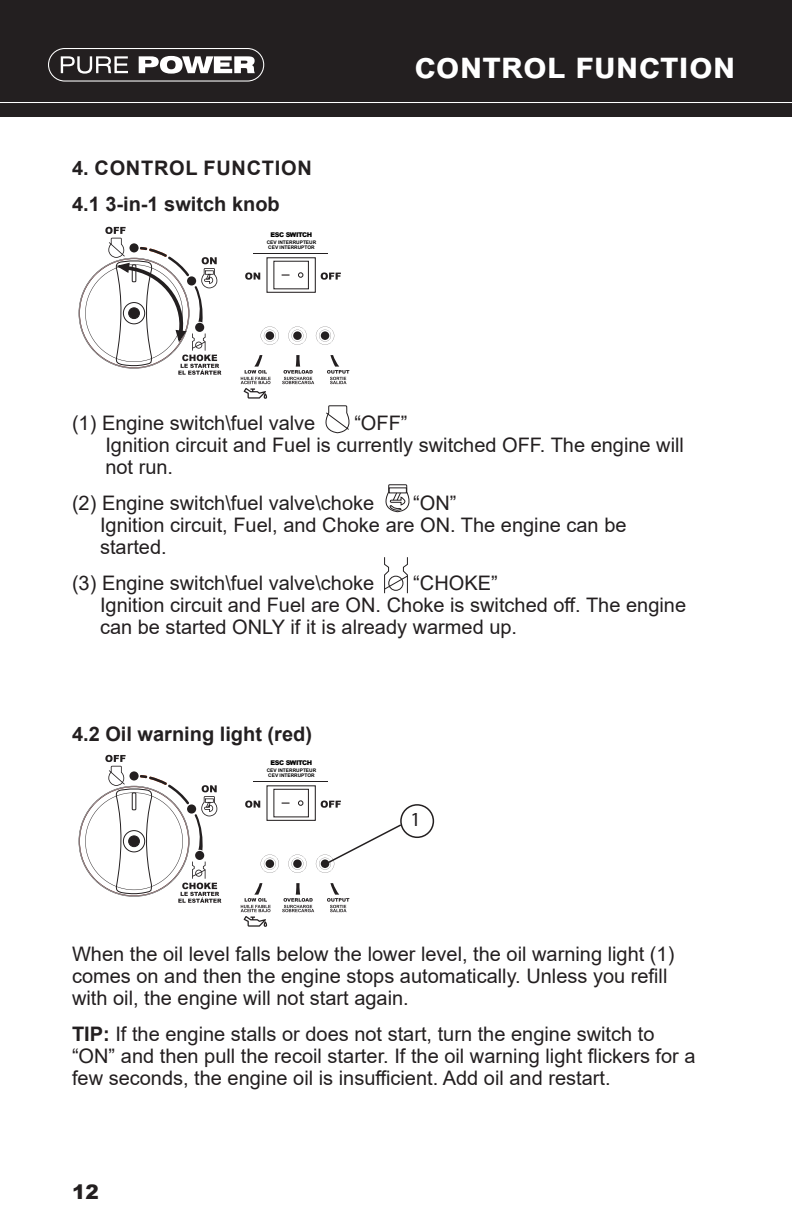
<style>
.page{position:relative;width:792px;height:1224px;background:#fff}
.page>*{position:absolute;margin:0;border:0;box-sizing:border-box;transform-origin:0 0}
.t1{font:700 36px "Arial";color:#fff}
.t2{font:20px/22px "Arial";color:#231f20}
.t3{font:700 20px "Arial";color:#231f20}
.t4{font:700 20px "Arial";letter-spacing:.035em;color:#231f20}
.t5{font:900 20px "Arial";color:#231f20}
.t6{font:20px "Myriad Pro";color:#231f20}
.t7{font:900 6.4px "Arial";letter-spacing:-.06em;color:#000}
.t8{font:700 4.8px/5.2px "Arial";color:#000;text-align:center}
.s1{font-weight:700}
</style>
<div class="page">
<div style="left:0;top:0;width:792px;height:116px;background:#231f20"></div>
<hr style="left:0;top:102px;width:792px;height:1px;background:#fff">
<svg style="left:139px;top:56px;width:116px;height:18px"></svg>
<svg style="left:61px;top:56px;width:67px;height:18px"></svg>
<div style="left:48px;top:48px;width:216px;height:34px;border:1px solid #fff;border-radius:16px"></div>
<svg style="left:325px;top:405px;width:25px;height:29px"></svg>
<svg style="left:385px;top:484px;width:25px;height:29px"></svg>
<svg style="left:384px;top:557px;width:24px;height:37px"></svg>
<hr style="left:254px;top:253px;width:74px;height:1px;background:#231f20">
<svg style="left:321px;top:272px;width:20px;height:8px"></svg>
<svg style="left:245px;top:272px;width:15px;height:8px"></svg>
<svg style="left:241px;top:355px;width:30px;height:44px"></svg>
<svg style="left:282px;top:355px;width:32px;height:29px"></svg>
<svg style="left:327px;top:355px;width:22px;height:29px"></svg>
<div style="left:266px;top:257px;width:50px;height:36px;border:1px solid #231f20"></div>
<svg style="left:298px;top:273px;width:5px;height:5px"></svg>
<svg style="left:282px;top:274px;width:8px;height:2px"></svg>
<svg style="left:316px;top:327px;width:18px;height:18px"></svg>
<svg style="left:288px;top:327px;width:19px;height:18px"></svg>
<svg style="left:261px;top:327px;width:18px;height:18px"></svg>
<hr style="left:254px;top:781px;width:74px;height:1px;background:#231f20">
<svg style="left:321px;top:801px;width:20px;height:7px"></svg>
<svg style="left:245px;top:801px;width:15px;height:7px"></svg>
<svg style="left:241px;top:883px;width:30px;height:44px"></svg>
<svg style="left:282px;top:883px;width:32px;height:29px"></svg>
<svg style="left:327px;top:883px;width:22px;height:29px"></svg>
<svg style="left:79px;top:755px;width:142px;height:148px"></svg>
<div style="left:132px;top:793px;width:4px;height:17px;border:1px solid #231f20"></div>
<div style="left:123px;top:830px;width:22px;height:22px;border:1px solid #231f20;border-radius:50%"></div>
<div style="left:129px;top:836px;width:10px;height:11px;background:#231f20;border-radius:50%"></div>
<div style="left:128px;top:836px;width:12px;height:11px;border:1px solid #231f20;border-radius:50%"></div>
<div style="left:266px;top:785px;width:50px;height:36px;border:1px solid #231f20"></div>
<div style="left:274px;top:789px;width:35px;height:28px;border:1px solid #231f20"></div>
<svg style="left:298px;top:801px;width:5px;height:5px"></svg>
<svg style="left:288px;top:855px;width:19px;height:18px"></svg>
<svg style="left:261px;top:855px;width:18px;height:18px"></svg>
<svg style="left:79px;top:227px;width:142px;height:148px"></svg>
<svg style="left:316px;top:824px;width:86px;height:49px"></svg>
<div style="left:400px;top:804px;width:34px;height:34px;border:2px solid #231f20;border-radius:50%"></div>
<p class="t4" style="left:72px;top:154px;width:241px">4. CONTROL FUNCTION</p>
<p class="t3" style="left:72px;top:190px;width:209px">4.1 3-in-1 switch knob</p>
<p class="t7" style="left:271px;top:230px;width:43px">ESC SWITCH</p>
<p class="t8" style="left:267px;top:240px;width:51px">CEV INTERRUPTEUR<br>CEV INTERRUPTOR</p>
<p class="t1" style="left:414px;top:40px;width:323px">control function</p>
<p class="t2" style="left:72px;top:412px;width:245px">(1) Engine switch\fuel valve</p>
<p class="t2" style="left:354px;top:412px;width:55px">“OFF”</p>
<p class="t2" style="left:105px;top:434px;width:580px">Ignition circuit and Fuel is currently switched OFF. The engine will not run.</p>
<p class="t2" style="left:72px;top:492px;width:304px">(2) Engine switch\fuel valve\choke</p>
<p class="t2" style="left:413px;top:492px;width:45px">“ON”</p>
<p class="t2" style="left:100px;top:514px;width:528px">Ignition circuit, Fuel, and Choke are ON. The engine can be started.</p>
<p class="t2" style="left:72px;top:572px;width:304px">(3) Engine switch\fuel valve\choke</p>
<p class="t2" style="left:413px;top:572px;width:86px">“CHOKE”</p>
<p class="t2" style="left:100px;top:594px;width:588px">Ignition circuit and Fuel are ON. Choke is switched off. The engine can be started ONLY if it is already warmed up.</p>
<p class="t3" style="left:72px;top:720px;width:242px">4.2 Oil warning light (red)</p>
<p class="t7" style="left:271px;top:758px;width:43px">ESC SWITCH</p>
<p class="t8" style="left:267px;top:768px;width:51px">CEV INTERRUPTEUR<br>CEV INTERRUPTOR</p>
<p class="t6" style="left:410px;top:807px;width:12px">1</p>
<p class="t2" style="left:72px;top:943px;width:604px">When the oil level falls below the lower level, the oil warning light (1) comes on and then the engine stops automatically. Unless you refill with oil, the engine will not start again.</p>
<p class="t2" style="left:72px;top:1023px;width:625px"><span class="s1">TIP:</span> If the engine stalls or does not start, turn the engine switch to “ON” and then pull the recoil starter. If the oil warning light flickers for a few seconds, the engine oil is insufficient. Add oil and restart.</p>
<p class="t5" style="left:72px;top:1178px;width:28px">12</p>
</div>
